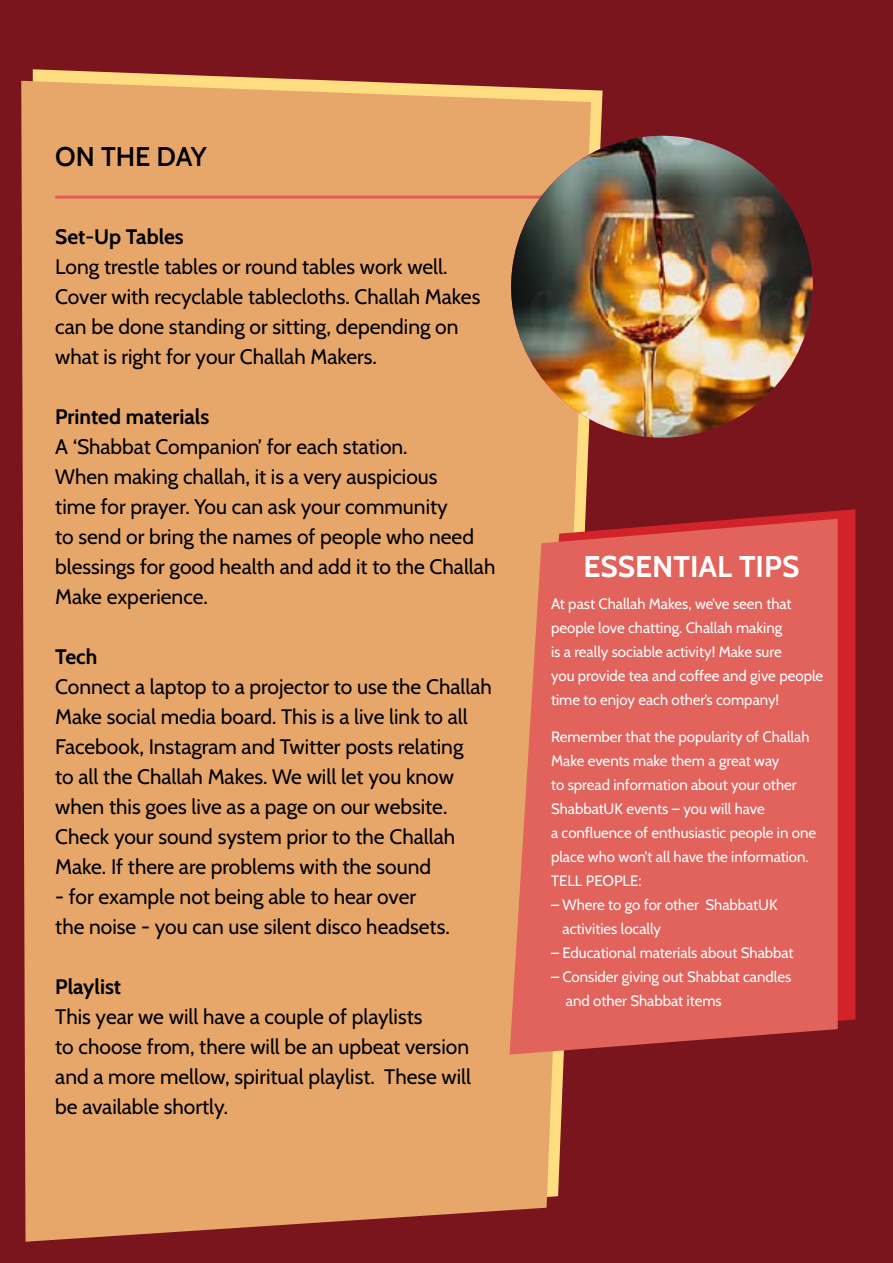
<style>
.page{position:relative;width:893px;height:1263px;background:#7b151d}
.page>*{position:absolute;margin:0;border:0;box-sizing:border-box;transform-origin:0 0}
.t1{font:700 30px "Cabin";color:#fff}
.t2{font:600 27px "Cabin";color:#000}
.t3{font:21px/30px "Cabin";color:#000}
.t4{font:700 21px "Cabin";color:#000}
.t5{font:15px/24px "Cabin";color:#fff}
</style>
<div class="page">
<div style="left:21px;top:81px;width:570px;height:1161px;background:#e7a76a"></div>
<svg style="left:527px;top:509px;width:328px;height:512px;fill:#d2232a"></svg>
<hr style="left:55px;top:196px;width:492px;height:3px;background:#e25a54">
<svg style="left:509px;top:519px;width:329px;height:535px;background:#df635a"></svg>
<img style="left:511px;top:136px;width:302px;height:302px;border-radius:151px">
<p class="t2" style="left:55px;top:136px;width:153px">ON THE DAY</p>
<p class="t4" style="left:55px;top:220px;width:130px">Set-Up Tables</p>
<p class="t3" style="left:55px;top:250px;width:427px">Long trestle tables or round tables work well.<br>Cover with recyclable tablecloths. Challah Makes can be done standing or sitting, depending on what is right for your Challah Makers.</p>
<p class="t4" style="left:55px;top:400px;width:155px">Printed materials</p>
<p class="t3" style="left:55px;top:430px;width:442px">A ‘Shabbat Companion’ for each station.<br>When making challah, it is a very auspicious<br>time for prayer. You can ask your community<br>to send or bring the names of people who need blessings for good health and add it to the Challah Make experience.</p>
<p class="t4" style="left:55px;top:640px;width:44px">Tech</p>
<p class="t3" style="left:55px;top:670px;width:438px">Connect a laptop to a projector to use the Challah Make social media board. This is a live link to all Facebook, Instagram and Twitter posts relating<br>to all the Challah Makes. We will let you know when this goes live as a page on our website.<br>Check your sound system prior to the Challah Make. If there are problems with the sound</p>
<p class="t3" style="left:55px;top:880px;width:396px">- for example not being able to hear over the noise - you can use silent disco headsets.</p>
<p class="t4" style="left:55px;top:970px;width:67px">Playlist</p>
<p class="t3" style="left:55px;top:1000px;width:417px">This year we will have a couple of playlists<br>to choose from, there will be an upbeat version and a more mellow, spiritual playlist. These will be available shortly.</p>
<h1 class="t1" style="left:583px;top:543px;width:218px">ESSENTIAL TIPS</h1>
<p class="t5" style="left:551px;top:591px;width:274px">At past Challah Makes, we’ve seen that people love chatting. Challah making<br>is a really sociable activity! Make sure<br>you provide tea and coffee and give people time to enjoy each other’s company!</p>
<p class="t5" style="left:551px;top:724px;width:267px">Remember that the popularity of Challah Make events make them a great way<br>to spread information about your other ShabbatUK events – you will have<br>a confluence of enthusiastic people in one place who won’t all have the information.<br>TELL PEOPLE:</p>
<p class="t5" style="left:563px;top:892px;width:216px;text-indent:-12px">– Where to go for other ShabbatUK activities locally</p>
<p class="t5" style="left:551px;top:940px;width:244px">– Educational materials about Shabbat</p>
<p class="t5" style="left:566px;top:964px;width:227px;text-indent:-15px">– Consider giving out Shabbat candles and other Shabbat items</p>
</div>
